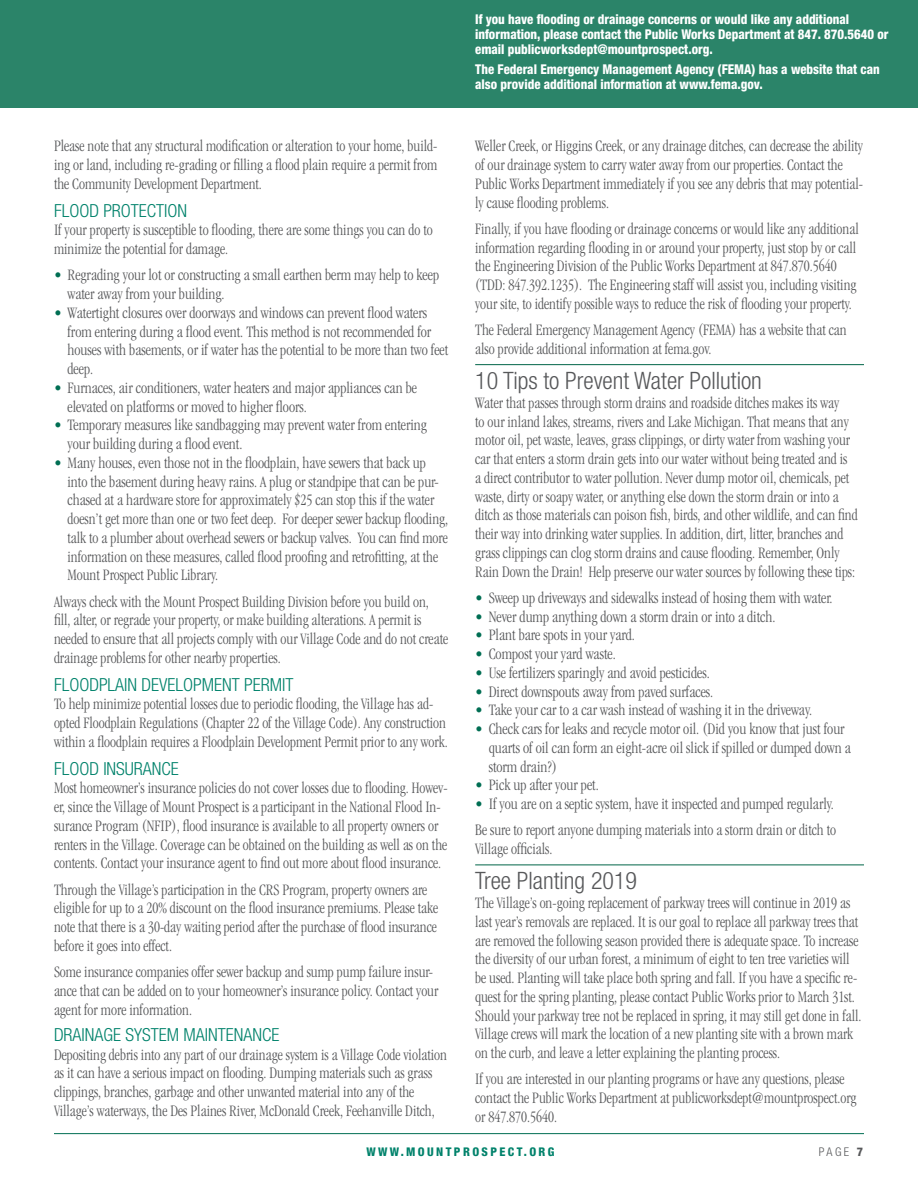
<style>
.page{position:relative;width:918px;height:1188px;background:#fff}
.page>*{position:absolute;margin:0;border:0;box-sizing:border-box;transform-origin:0 0}
.t1{font:300 condensed 24px "Helvetica Neue LT Std";color:#57585a}
.t2{font:300 condensed 18px "Helvetica Neue LT Std";color:#00826b}
.t3{font:300 condensed 16.5px/18.8px "Garamond";color:#57585a;scale:.93 1}
.t4{font:300 condensed 16.5px/18.8px "Garamond";color:#57585a;scale:.95 1}
.t5{font:800 condensed 13.5px/15px "Helvetica Neue LT Std";color:#fff;scale:.95 1}
.t6{font:800 condensed 12px "Helvetica Neue LT Std";letter-spacing:.2em;color:#00826b}
.t7{font:300 condensed 12px "Helvetica Neue LT Std";color:#57585a}
.s1{color:#006e53}
.s2{font-weight:800}
</style>
<div class="page">
<hr style="left:54px;top:1133px;width:810px;height:1px;background:#006e53">
<svg style="left:0;top:107px;width:918px;height:1px"></svg>
<div style="left:0;top:0;width:918px;height:107px;background:#2b8469"></div>
<hr style="left:475px;top:364px;width:389px;height:1px;background:#006548">
<hr style="left:475px;top:865px;width:389px;height:1px;background:#006548">
<p class="t3" style="left:54px;top:137px;width:414px;text-align:justify">Please note that any structural modification or alteration to your home, build&shy;ing or land, including re-grading or filling a flood plain require a permit from the Community Development Department.</p>
<p class="t2" style="left:54px;top:200px;width:135px">FLOOD PROTECTION</p>
<p class="t3" style="left:54px;top:221px;width:409px">If your property is susceptible to flooding, there are some things you can do to minimize the potential for damage.</p>
<p class="t4" style="left:68px;top:266px;width:393px;text-indent:-14px"><span class="s1">•</span> Regrading your lot or constructing a small earthen berm may help to keep water away from your building.</p>
<p class="t4" style="left:68px;top:303px;width:402px;text-indent:-14px"><span class="s1">•</span> Watertight closures over doorways and windows can prevent flood waters from entering during a flood event. This method is not recommended for houses with basements, or if water has the potential to be more than two feet deep.</p>
<p class="t4" style="left:68px;top:378px;width:369px;text-indent:-14px"><span class="s1">•</span> Furnaces, air conditioners, water heaters and major appliances can be elevated on platforms or moved to higher floors.</p>
<p class="t4" style="left:68px;top:416px;width:380px;text-indent:-14px"><span class="s1">•</span> Temporary measures like sandbagging may prevent water from entering your building during a flood event.</p>
<p class="t4" style="left:68px;top:453px;width:402px;text-indent:-14px"><span class="s1">•</span> Many houses, even those not in the floodplain, have sewers that back up into the basement during heavy rains. A plug or standpipe that can be pur&shy;chased at a hardware store for approximately $25 can stop this if the water doesn’t get more than one or two feet deep. For deeper sewer backup flooding, talk to a plumber about overhead sewers or backup valves. You can find more information on these measures, called flood proofing and retrofitting, at the Mount Prospect Public Library.</p>
<p class="t3" style="left:54px;top:592px;width:425px">Always check with the Mount Prospect Building Division before you build on, fill, alter, or regrade your property, or make building alterations. A permit is needed to ensure that all projects comply with our Village Code and do not create drainage problems for other nearby properties.</p>
<p class="t2" style="left:54px;top:674px;width:241px">FLOODPLAIN DEVELOPMENT PERMIT</p>
<p class="t3" style="left:54px;top:695px;width:425px">To help minimize potential losses due to periodic flooding, the Village has ad&shy;opted Floodplain Regulations (Chapter 22 of the Village Code). Any construction within a floodplain requires a Floodplain Development Permit prior to any work.</p>
<p class="t2" style="left:54px;top:758px;width:126px">FLOOD INSURANCE</p>
<p class="t3" style="left:54px;top:779px;width:425px">Most homeowner’s insurance policies do not cover losses due to flooding. Howev&shy;er, since the Village of Mount Prospect is a participant in the National Flood In&shy;surance Program (NFIP), flood insurance is available to all property owners or renters in the Village. Coverage can be obtained on the building as well as on the contents. Contact your insurance agent to find out more about flood insurance.</p>
<p class="t3" style="left:54px;top:880px;width:415px">Through the Village’s participation in the CRS Program, property owners are eligible for up to a 20% discount on the flood insurance premiums. Please take note that there is a 30-day waiting period after the purchase of flood insurance before it goes into effect.</p>
<p class="t3" style="left:54px;top:962px;width:415px">Some insurance companies offer sewer backup and sump pump failure insur&shy;ance that can be added on to your homeowner’s insurance policy. Contact your agent for more information.</p>
<p class="t2" style="left:54px;top:1024px;width:227px">DRAINAGE SYSTEM MAINTENANCE</p>
<p class="t3" style="left:54px;top:1045px;width:424px">Depositing debris into any part of our drainage system is a Village Code violation as it can have a serious impact on flooding. Dumping materials such as grass clippings, branches, garbage and other unwanted material into any of the Village’s waterways, the Des Plaines River, McDonald Creek, Feehanville Ditch,</p>
<p class="t5" style="left:475px;top:12px;width:437px">If you have flooding or drainage concerns or would like any additional information, please contact the Public Works Department at 847. 870.5640 or email publicworksdept@mountprospect.org.</p>
<p class="t5" style="left:475px;top:61px;width:427px">The Federal Emergency Management Agency (FEMA) has a website that can also provide additional information at www.fema.gov.</p>
<p class="t3" style="left:475px;top:137px;width:419px">Weller Creek, or Higgins Creek, or any drainage ditches, can decrease the ability of our drainage system to carry water away from our properties. Contact the Public Works Department immediately if you see any debris that may potential&shy;ly cause flooding problems.</p>
<p class="t3" style="left:475px;top:219px;width:414px">Finally, if you have flooding or drainage concerns or would like any additional information regarding flooding in or around your property, just stop by or call the Engineering Division of the Public Works Department at 847.870.5640 (TDD: 847.392.1235). The Engineering staff will assist you, including visiting your site, to identify possible ways to reduce the risk of flooding your property.</p>
<p class="t3" style="left:475px;top:320px;width:401px">The Federal Emergency Management Agency (FEMA) has a website that can also provide additional information at fema.gov.</p>
<p class="t1" style="left:475px;top:367px;width:288px">10 Tips to Prevent Water Pollution</p>
<p class="t3" style="left:475px;top:393px;width:413px">Water that passes through storm drains and roadside ditches makes its way<br>to our inland lakes, streams, rivers and Lake Michigan. That means that any motor oil, pet waste, leaves, grass clippings, or dirty water from washing your car that enters a storm drain gets into our water without being treated and is<br>a direct contributor to water pollution. Never dump motor oil, chemicals, pet waste, dirty or soapy water, or anything else down the storm drain or into a ditch as those materials can poison fish, birds, and other wildlife, and can find their way into drinking water supplies. In addition, dirt, litter, branches and grass clippings can clog storm drains and cause flooding. Remember, Only Rain Down the Drain! Help preserve our water sources by following these tips:</p>
<p class="t4" style="left:475px;top:588px;width:378px"><span class="s1">•</span> Sweep up driveways and sidewalks instead of hosing them with water.</p>
<p class="t4" style="left:475px;top:607px;width:318px"><span class="s1">•</span> Never dump anything down a storm drain or into a ditch.</p>
<p class="t4" style="left:475px;top:626px;width:170px"><span class="s1">•</span> Plant bare spots in your yard.</p>
<p class="t4" style="left:475px;top:644px;width:150px"><span class="s1">•</span> Compost your yard waste.</p>
<p class="t4" style="left:475px;top:663px;width:248px"><span class="s1">•</span> Use fertilizers sparingly and avoid pesticides.</p>
<p class="t4" style="left:475px;top:682px;width:252px"><span class="s1">•</span> Direct downspouts away from paved surfaces.</p>
<p class="t4" style="left:475px;top:701px;width:356px"><span class="s1">•</span> Take your car to a car wash instead of washing it in the driveway.</p>
<p class="t4" style="left:489px;top:719px;width:383px;text-indent:-14px"><span class="s1">•</span> Check cars for leaks and recycle motor oil. (Did you know that just four quarts of oil can form an eight-acre oil slick if spilled or dumped down a storm drain?)</p>
<p class="t4" style="left:475px;top:776px;width:132px"><span class="s1">•</span> Pick up after your pet.</p>
<p class="t4" style="left:475px;top:794px;width:379px"><span class="s1">•</span> If you are on a septic system, have it inspected and pumped regularly.</p>
<p class="t3" style="left:475px;top:821px;width:390px">Be sure to report anyone dumping materials into a storm drain or ditch to<br>Village officials.</p>
<p class="t1" style="left:475px;top:867px;width:163px">Tree Planting 2019</p>
<p class="t3" style="left:475px;top:893px;width:417px">The Village’s on-going replacement of parkway trees will continue in 2019 as last year’s removals are replaced. It is our goal to replace all parkway trees that are removed the following season provided there is adequate space. To increase the diversity of our urban forest, a minimum of eight to ten tree varieties will be used. Planting will take place both spring and fall. If you have a specific re&shy;quest for the spring planting, please contact Public Works prior to March 31st.<br>Should your parkway tree not be replaced in spring, it may still get done in fall.<br>Village crews will mark the location of a new planting site with a brown mark on the curb, and leave a letter explaining the planting process.</p>
<p class="t3" style="left:475px;top:1070px;width:412px">If you are interested in our planting programs or have any questions, please contact the Public Works Department at publicworksdept@mountprospect.org or 847.870.5640.</p>
<p class="t6" style="left:366px;top:1144px;width:190px">WWW.MOUNTPROSPECT.ORG</p>
<p class="t7" style="left:819px;top:1145px;width:46px">PAGE <span class="s2">7</span></p>
</div>
